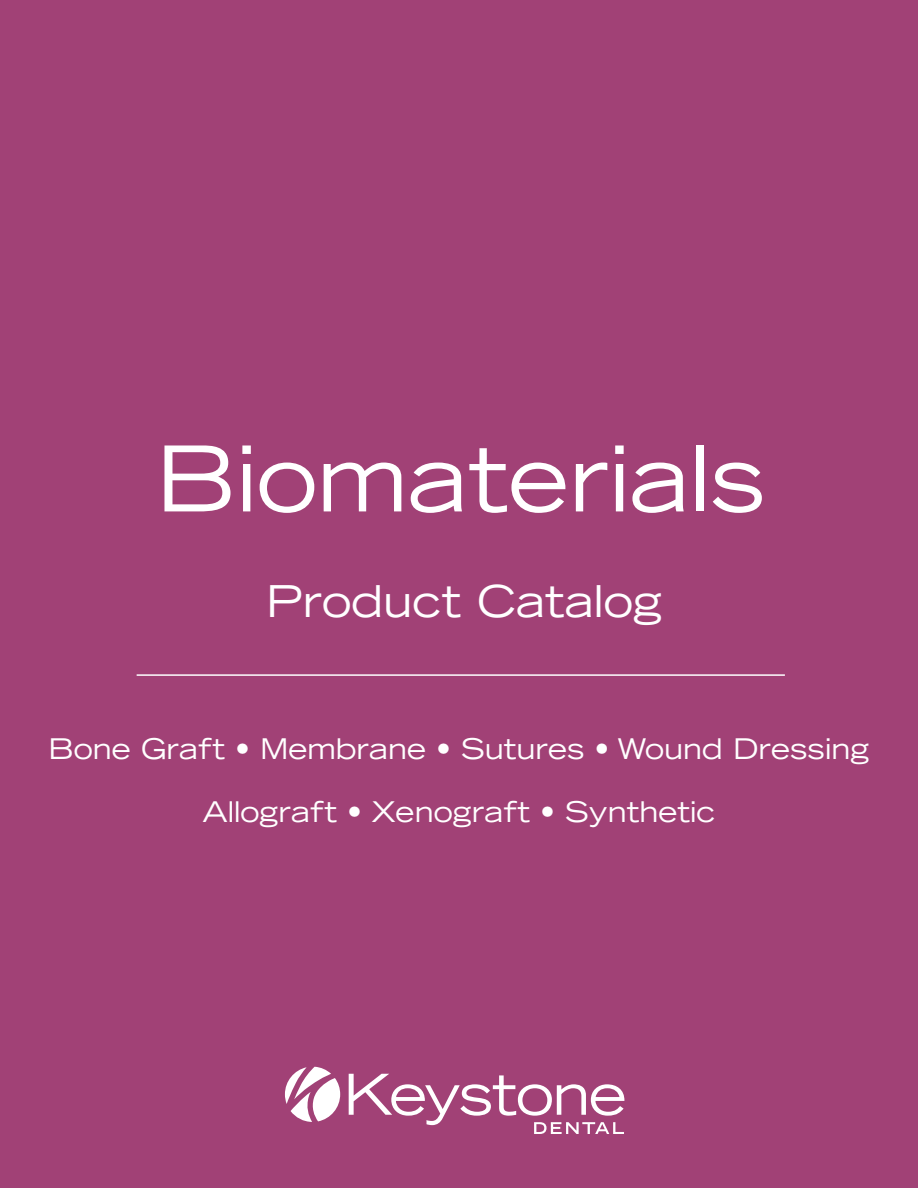
<style>
.page{position:relative;width:918px;height:1188px;background:#a14176}
.page>*{position:absolute;margin:0;border:0;box-sizing:border-box;transform-origin:0 0}
.t1{font:expanded 90.75px "Trade Gothic LT Std";color:#fff}
.t2{font:expanded 43.8px "Trade Gothic LT Std";color:#fff}
.t3{font:expanded 28.5px "Trade Gothic LT Std";color:#fff}
</style>
<div class="page">
<svg style="left:285px;top:1067px;width:55px;height:55px"></svg>
<svg style="left:349px;top:1074px;width:275px;height:60px"></svg>
<hr style="left:137px;top:674px;width:648px;height:2px;background:#fff">
<h1 class="t1" style="left:156px;top:419px;width:611px">Biomaterials</h1>
<h2 class="t2" style="left:266px;top:572px;width:398px">Product Catalog</h2>
<p class="t3" style="left:49px;top:730px;width:822px">Bone Graft • Membrane • Sutures • Wound Dressing</p>
<p class="t3" style="left:202px;top:793px;width:515px">Allograft • Xenograft • Synthetic</p>
</div>
